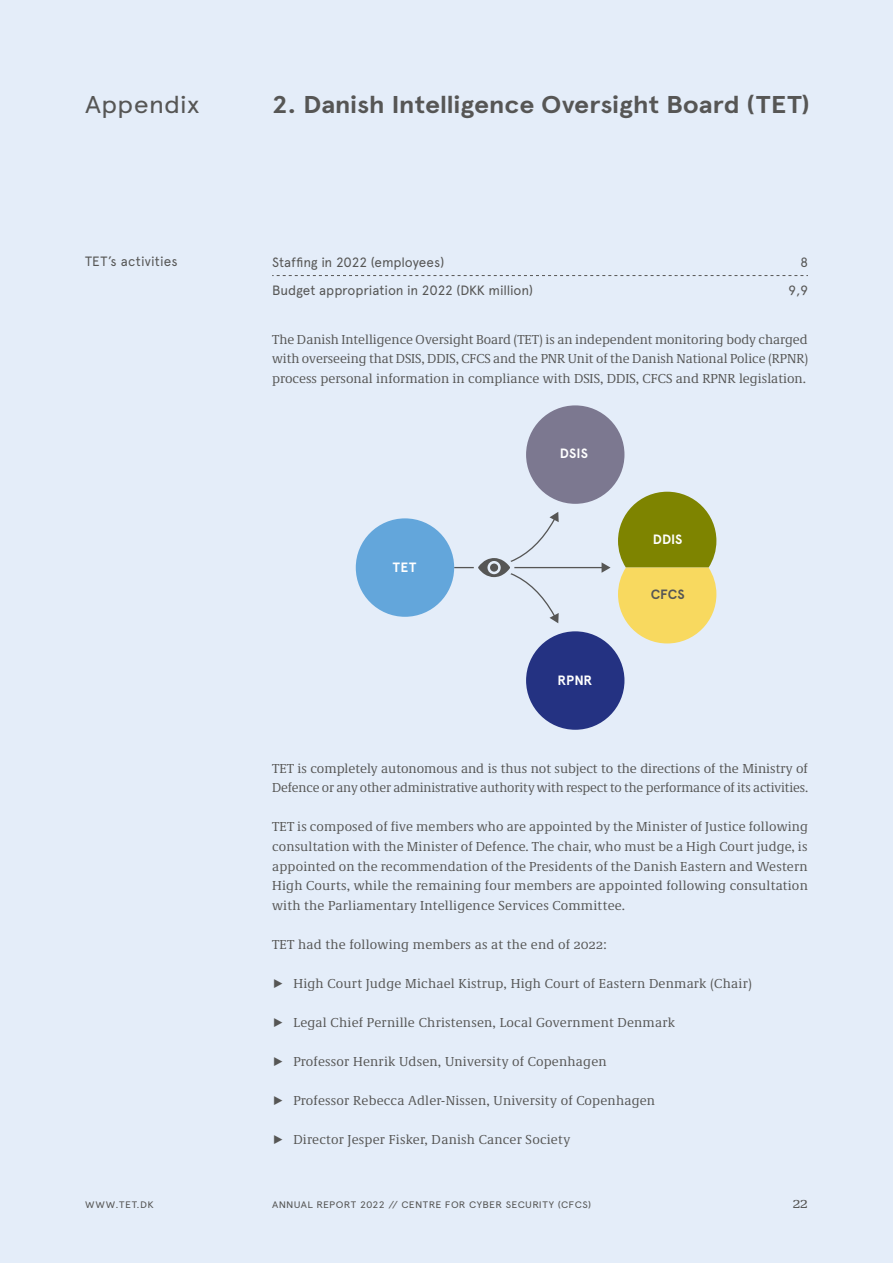
<style>
.page{position:relative;width:893px;height:1263px;background:#e4edf9}
.page>*{position:absolute;margin:0;border:0;box-sizing:border-box;transform-origin:0 0}
.t1{font:24.3px "Apercu Bold 2";letter-spacing:-.005em;color:#565655;scale:1.11 1}
.t2{font:24.3px "Apercu 2";color:#565655;scale:1.11 1}
.t3{font:15px "Demos Next Pro";color:#565655}
.t4{font:13.5px/19.5px "Demos Next Pro";letter-spacing:.015em;color:#565655;text-align:justify}
.t5{font:13.5px/19.5px "Demos Next Pro";letter-spacing:-.01em;color:#565655}
.t6{font:13.5px "Apercu 2";letter-spacing:-.005em;color:#565655}
.t7{font:13.5px "Apercu Bold 2";color:#fff}
.t8{font:13.5px "Apercu Bold 2";color:#565655}
.t9{font:9.45px "Apercu 6";letter-spacing:.03em;color:#565655;scale:1.11 1}
</style>
<div class="page">
<svg style="left:272px;top:275px;width:536px;height:1px"></svg>
<div style="left:526px;top:405px;width:98px;height:99px;background:#7c7890;border-radius:50%"></div>
<div style="left:526px;top:631px;width:98px;height:99px;background:#243282;border-radius:50%"></div>
<svg style="left:356px;top:512px;width:255px;height:111px"></svg>
<svg style="left:618px;top:492px;width:98px;height:151px;background:#c1b84e"></svg>
<h1 class="t2" style="left:85px;top:90px;width:105px">Appendix</h1>
<h1 class="t1" style="left:272px;top:90px;width:486px">2. Danish Intelligence Oversight Board (TET)</h1>
<p class="t6" style="left:85px;top:253px;width:94px">TET’s activities</p>
<p class="t6" style="left:272px;top:254px;width:174px">Staffing in 2022 (employees)</p>
<p class="t6" style="left:800px;top:254px;width:9px">8</p>
<p class="t6" style="left:272px;top:282px;width:262px">Budget appropriation in 2022 (DKK million)</p>
<p class="t6" style="left:788px;top:282px;width:21px">9,9</p>
<p class="t4" style="left:272px;top:329px;width:538px">The Danish Intelligence Oversight Board (TET) is an independent monitoring body charged with overseeing that DSIS, DDIS, CFCS and the PNR Unit of the Danish National Police (RPNR) process personal information in compliance with DSIS, DDIS, CFCS and RPNR legislation.</p>
<p class="t7" style="left:393px;top:559px;width:25px">TET</p>
<p class="t7" style="left:560px;top:445px;width:30px">DSIS</p>
<p class="t7" style="left:558px;top:672px;width:36px">RPNR</p>
<p class="t7" style="left:653px;top:531px;width:31px">DDIS</p>
<p class="t8" style="left:651px;top:586px;width:36px">CFCS</p>
<p class="t5" style="left:272px;top:758px;width:538px">TET is completely autonomous and is thus not subject to the directions of the Ministry of<br>Defence or any other administrative authority with respect to the performance of its activities.</p>
<p class="t4" style="left:272px;top:816px;width:537px">TET is composed of five members who are appointed by the Minister of Justice following consultation with the Minister of Defence. The chair, who must be a High Court judge, is appointed on the recommendation of the Presidents of the Danish Eastern and Western High Courts, while the remaining four members are appointed following consultation with the Parliamentary Intelligence Services Committee.</p>
<p class="t4" style="left:272px;top:933px;width:336px">TET had the following members as at the end of 2022:</p>
<p class="t4" style="left:293px;top:972px;width:460px">High Court Judge Michael Kistrup, High Court of Eastern Denmark (Chair)</p>
<p class="t4" style="left:293px;top:1011px;width:383px">Legal Chief Pernille Christensen, Local Government Denmark</p>
<p class="t4" style="left:293px;top:1050px;width:315px">Professor Henrik Udsen, University of Copenhagen</p>
<p class="t4" style="left:293px;top:1089px;width:363px">Professor Rebecca Adler-Nissen, University of Copenhagen</p>
<p class="t4" style="left:293px;top:1128px;width:278px">Director Jesper Fisker, Danish Cancer Society</p>
<p class="t9" style="left:85px;top:1199px;width:63px">WWW.TET.DK</p>
<p class="t9" style="left:272px;top:1199px;width:289px">ANNUAL REPORT 2022 // CENTRE FOR CYBER SECURITY (CFCS)</p>
<p class="t3" style="left:793px;top:1192px;width:17px">22</p>
</div>
